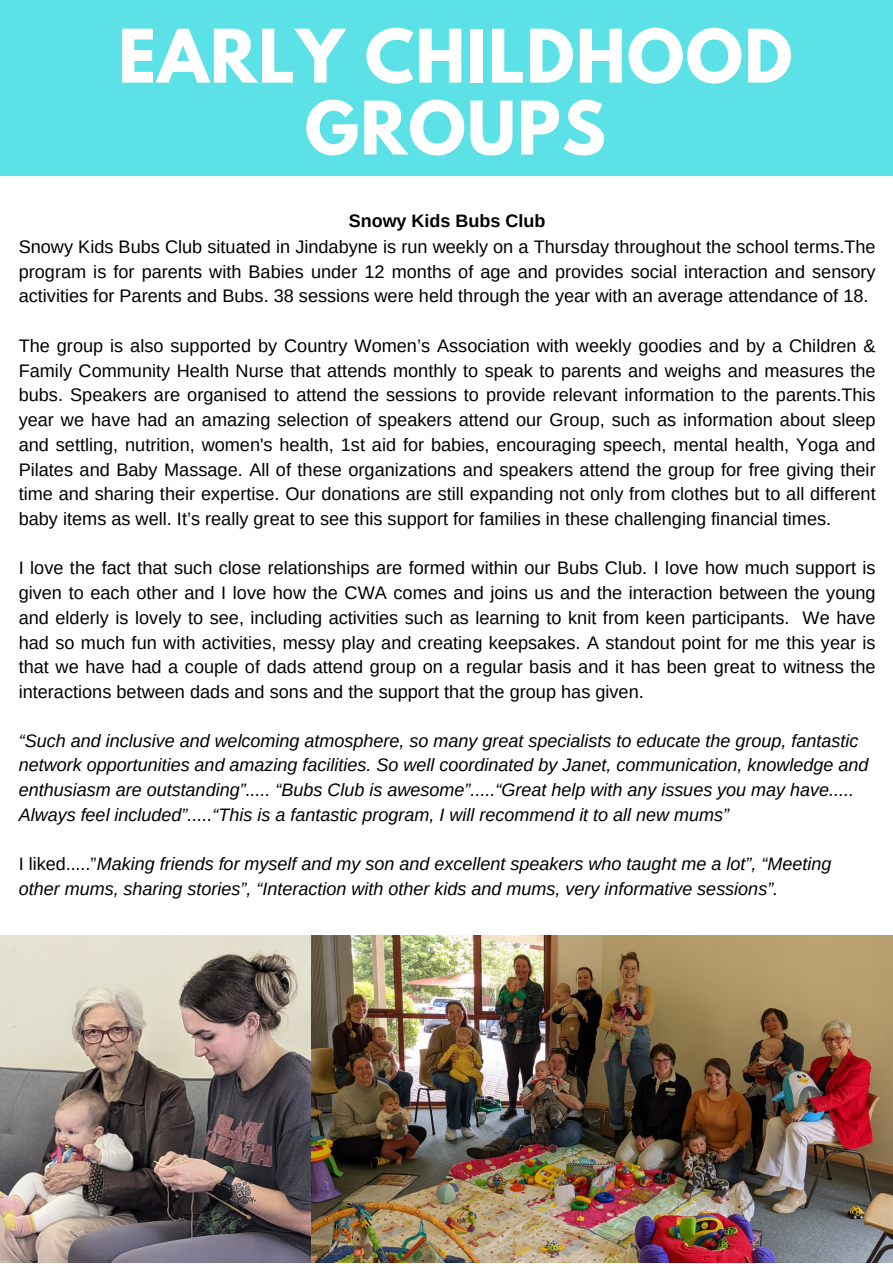
<style>
.page{position:relative;width:893px;height:1264px;background:#fff}
.page>*{position:absolute;margin:0;border:0;box-sizing:border-box;transform-origin:0 0}
.t1{font:700 65.4px/71.8px "League Spartan";letter-spacing:.02em;color:#fff;text-align:center}
.t2{font:18.15px/24.8px "Arimo";color:#000;text-align:justify}
.t3{font:italic 18px/24.8px "Arimo";color:#000}
.t4{font:700 18px "Arimo";color:#000}
.s1{font-style:normal}
</style>
<div class="page">
<div style="left:0;top:0;width:892px;height:176px;background:#5ce1e6"></div>
<img style="left:0;top:935px;width:892px;height:327px">
<p class="t1" style="left:118px;top:29px;width:675px">EARLY CHILDHOOD<br>GROUPS</p>
<p class="t4" style="left:349px;top:211px;width:198px">Snowy Kids Bubs Club</p>
<p class="t2" style="left:19px;top:234px;width:858px">Snowy Kids Bubs Club situated in Jindabyne is run weekly on a Thursday throughout the school terms.The program is for parents with Babies under 12 months of age and provides social interaction and sensory activities for Parents and Bubs. 38 sessions were held through the year with an average attendance of 18.</p>
<p class="t2" style="left:19px;top:333px;width:858px">The group is also supported by Country Women’s Association with weekly goodies and by a Children &amp; Family Community Health Nurse that attends monthly to speak to parents and weighs and measures the bubs. Speakers are organised to attend the sessions to provide relevant information to the parents.This year we have had an amazing selection of speakers attend our Group, such as information about sleep and settling, nutrition, women's health, 1st aid for babies, encouraging speech, mental health, Yoga and Pilates and Baby Massage. All of these organizations and speakers attend the group for free giving their time and sharing their expertise. Our donations are still expanding not only from clothes but to all different baby items as well. It’s really great to see this support for families in these challenging financial times.</p>
<p class="t2" style="left:19px;top:556px;width:858px">I love the fact that such close relationships are formed within our Bubs Club. I love how much support is given to each other and I love how the CWA comes and joins us and the interaction between the young and elderly is lovely to see, including activities such as learning to knit from keen participants. We have had so much fun with activities, messy play and creating keepsakes. A standout point for me this year is that we have had a couple of dads attend group on a regular basis and it has been great to witness the interactions between dads and sons and the support that the group has given.</p>
<p class="t3" style="left:19px;top:728px;width:851px">“Such and inclusive and welcoming atmosphere, so many great specialists to educate the group, fantastic network opportunities and amazing facilities. So well coordinated by Janet, communication, knowledge and enthusiasm are outstanding”..... “Bubs Club is awesome”.....“Great help with any issues you may have.....<br>Always feel included”.....“This is a fantastic program, I will recommend it to all new mums”</p>
<p class="t3" style="left:19px;top:851px;width:814px"><span class="s1">I liked.....”</span>Making friends for myself and my son and excellent speakers who taught me a lot”, “Meeting other mums, sharing stories”, “Interaction with other kids and mums, very informative sessions”.</p>
</div>
